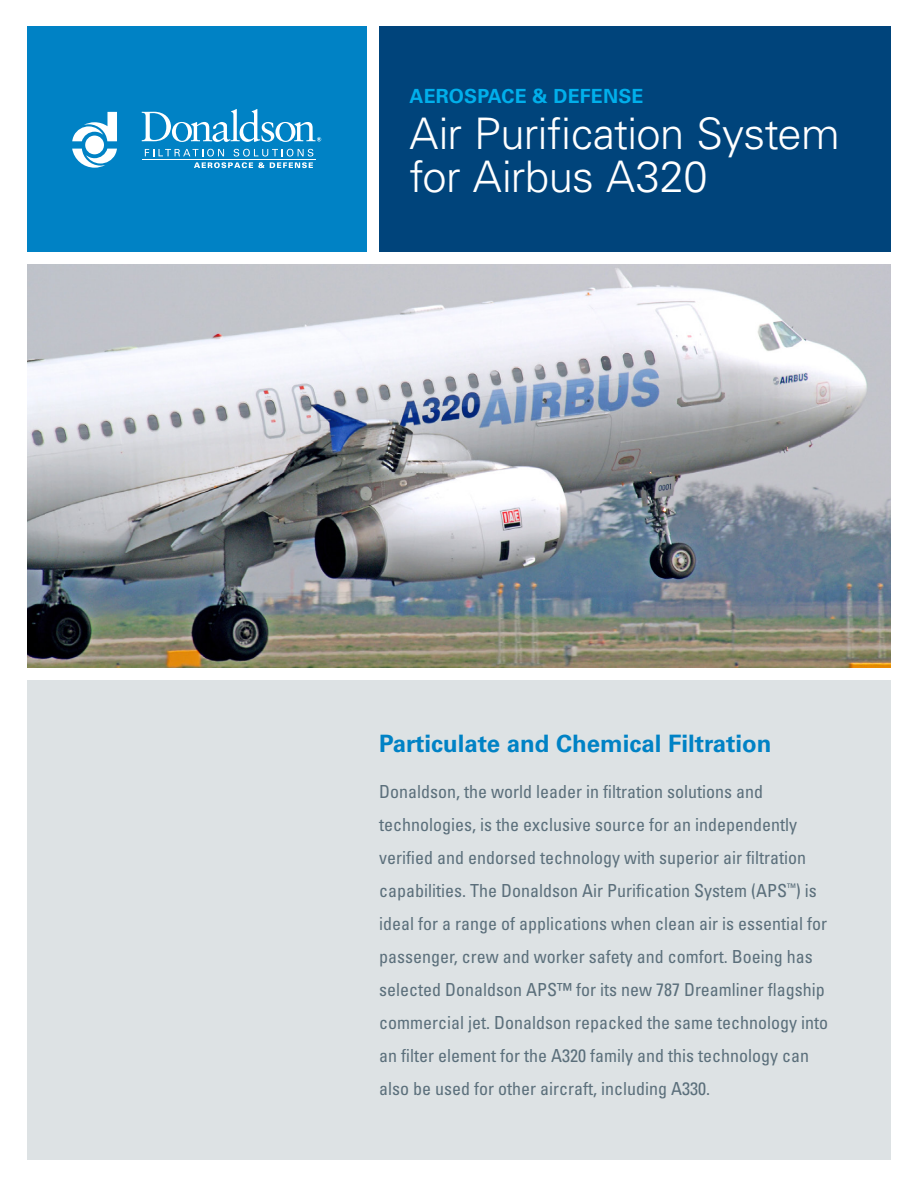
<style>
.page{position:relative;width:918px;height:1188px;background:#fff}
.page>*{position:absolute;margin:0;border:0;box-sizing:border-box;transform-origin:0 0}
.t1{font:300 43.5px "Univers LT Std";letter-spacing:-.015em;color:#fff}
.t2{font:700 24px "Univers LT Std";color:#0082c5}
.Front_Cover_Headline{font:700 19.5px "Univers LT Std";letter-spacing:.01em;color:#00afeb}
.t3{font:condensed 18px/33px "Univers LT Std";color:#5b6f7b}
</style>
<div class="page">
<div style="left:379px;top:26px;width:512px;height:225px;background:#00447b"></div>
<div style="left:27px;top:26px;width:339px;height:225px;background:#0082c5"></div>
<img style="left:27px;top:264px;width:864px;height:403px">
<div style="left:27px;top:680px;width:864px;height:480px;background:#dde2e4"></div>
<div style="left:85px;top:136px;width:19px;height:18px;background:#fff;border-radius:50%"></div>
<svg style="left:72px;top:112px;width:45px;height:29px"></svg>
<svg style="left:72px;top:149px;width:45px;height:19px"></svg>
<hr style="left:142px;top:159px;width:173px;height:1px;background:#fff">
<svg style="left:142px;top:109px;width:179px;height:33px"></svg>
<svg style="left:145px;top:149px;width:168px;height:19px"></svg>
<p class="Front_Cover_Headline" style="left:410px;top:84px;width:235px">AEROSPACE &amp; DEFENSE</p>
<p class="t1" style="left:410px;top:108px;width:432px">Air Purification System</p>
<p class="t1" style="left:410px;top:150px;width:300px">for Airbus A320</p>
<p class="t2" style="left:379px;top:729px;width:394px">Particulate and Chemical Filtration</p>
<p class="t3" style="left:379px;top:775px;width:450px">Donaldson, the world leader in filtration solutions and technologies, is the exclusive source for an independently verified and endorsed technology with superior air filtration capabilities. The Donaldson Air Purification System (APS<sup>™</sup>) is ideal for a range of applications when clean air is essential for passenger, crew and worker safety and comfort. Boeing has selected Donaldson APS™ for its new 787 Dreamliner flagship commercial jet. Donaldson repacked the same technology into an filter element for the A320 family and this technology can also be used for other aircraft, including A330.</p>
</div>
